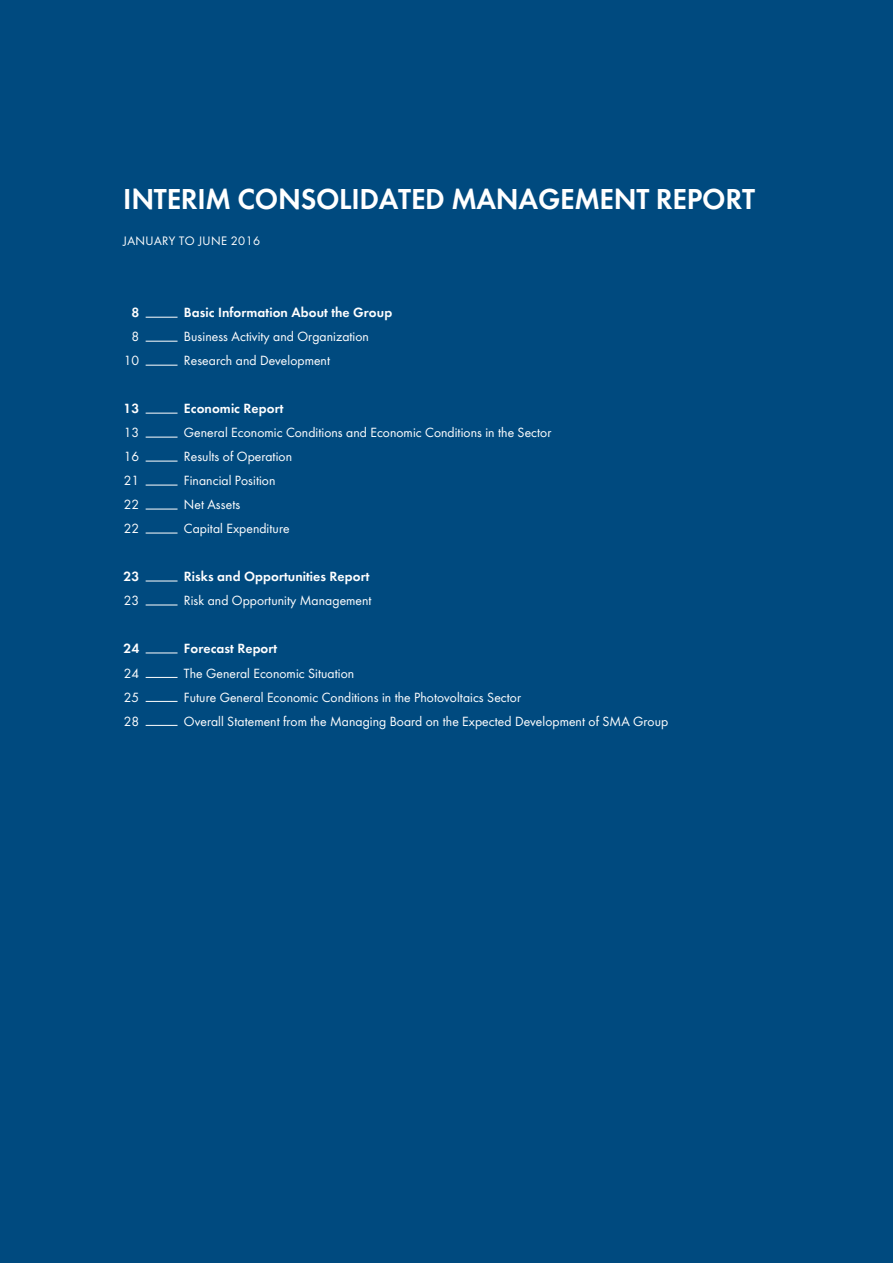
<style>
.page{position:relative;width:893px;height:1263px;background:#004a7f}
.page>*{position:absolute;margin:0;border:0;box-sizing:border-box;transform-origin:0 0}
.t1{font:600 30px "SMA Futura Global";letter-spacing:-.01em;color:#fff}
.t2{font:13.8px "SMA Futura Global";letter-spacing:.005em;color:#fff}
.t3{font:600 13.8px "SMA Futura Global";letter-spacing:.005em;color:#fff}
.t4{font:12.75px "SMA Futura Global";letter-spacing:.03em;color:#fff}
</style>
<div class="page">
<hr style="left:146px;top:317px;width:32px;height:1px;background:#fff">
<hr style="left:146px;top:365px;width:32px;height:1px;background:#fff">
<hr style="left:146px;top:413px;width:32px;height:1px;background:#fff">
<hr style="left:146px;top:437px;width:32px;height:1px;background:#fff">
<hr style="left:146px;top:461px;width:32px;height:1px;background:#fff">
<hr style="left:146px;top:485px;width:32px;height:1px;background:#fff">
<hr style="left:146px;top:509px;width:32px;height:1px;background:#fff">
<hr style="left:146px;top:533px;width:32px;height:1px;background:#fff">
<hr style="left:146px;top:581px;width:32px;height:1px;background:#fff">
<hr style="left:146px;top:605px;width:32px;height:1px;background:#fff">
<hr style="left:146px;top:653px;width:32px;height:1px;background:#fff">
<hr style="left:146px;top:677px;width:32px;height:1px;background:#fff">
<hr style="left:146px;top:701px;width:32px;height:1px;background:#fff">
<hr style="left:146px;top:725px;width:32px;height:1px;background:#fff">
<hr style="left:146px;top:341px;width:32px;height:1px;background:#fff">
<h1 class="t1" style="left:123px;top:181px;width:415px">Interi m Co nso lidated Manage</h1>
<h1 class="t1" style="left:574px;top:181px;width:182px">ment Report</h1>
<p class="t4" style="left:123px;top:233px;width:138px">JANUARY TO JUNE 2016</p>
<p class="t3" style="left:131px;top:305px;width:9px">8</p>
<p class="t3" style="left:184px;top:305px;width:210px">Basic Information About the Group</p>
<p class="t2" style="left:132px;top:328px;width:9px">8</p>
<p class="t2" style="left:184px;top:328px;width:187px">Business Activity and Organization</p>
<p class="t2" style="left:124px;top:352px;width:17px">10</p>
<p class="t2" style="left:184px;top:352px;width:148px">Research and Development</p>
<p class="t3" style="left:123px;top:400px;width:17px">13</p>
<p class="t3" style="left:184px;top:400px;width:101px">Economic Report</p>
<p class="t2" style="left:124px;top:424px;width:17px">13</p>
<p class="t2" style="left:184px;top:424px;width:369px">General Economic Conditions and Economic Conditions in the Sector</p>
<p class="t2" style="left:124px;top:448px;width:17px">16</p>
<p class="t2" style="left:184px;top:448px;width:110px">Results of Operation</p>
<p class="t2" style="left:124px;top:472px;width:17px">21</p>
<p class="t2" style="left:184px;top:472px;width:93px">Financial Position</p>
<p class="t2" style="left:124px;top:496px;width:17px">22</p>
<p class="t2" style="left:184px;top:496px;width:58px">Net Assets</p>
<p class="t2" style="left:124px;top:520px;width:17px">22</p>
<p class="t2" style="left:184px;top:520px;width:107px">Capital Expenditure</p>
<p class="t3" style="left:123px;top:568px;width:17px">23</p>
<p class="t3" style="left:184px;top:568px;width:187px">Risks and Opportunities Report</p>
<p class="t2" style="left:124px;top:592px;width:17px">23</p>
<p class="t2" style="left:184px;top:592px;width:189px">Risk and Opportunity Management</p>
<p class="t3" style="left:123px;top:640px;width:17px">24</p>
<p class="t3" style="left:184px;top:640px;width:95px">Forecast Report</p>
<p class="t2" style="left:124px;top:665px;width:17px">24</p>
<p class="t2" style="left:184px;top:665px;width:172px">The General Economic Situation</p>
<p class="t2" style="left:124px;top:689px;width:17px">25</p>
<p class="t2" style="left:184px;top:689px;width:339px">Future General Economic Conditions in the Photovoltaics Sector</p>
<p class="t2" style="left:124px;top:713px;width:17px">28</p>
<p class="t2" style="left:184px;top:713px;width:486px">Overall Statement from the Managing Board on the Expected Development of SMA Group</p>
</div>
